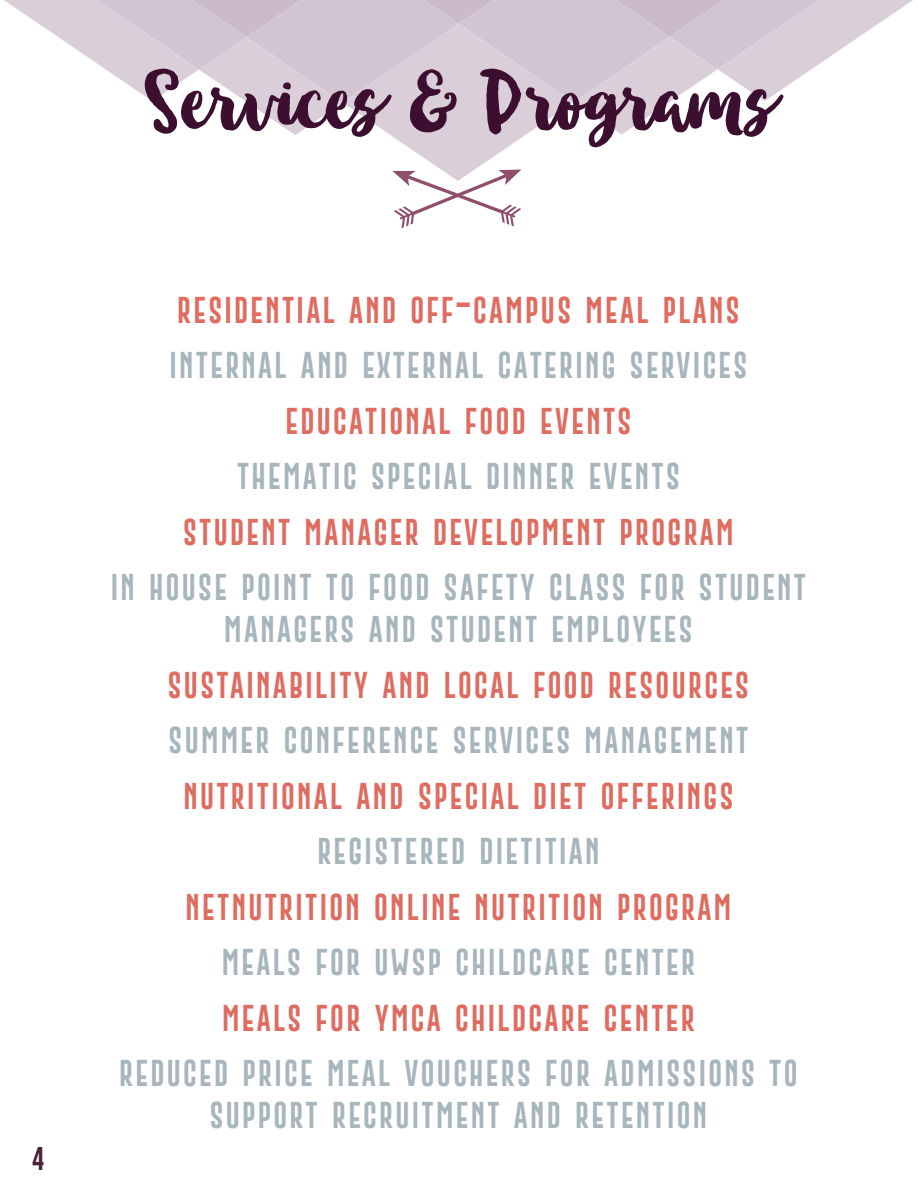
<style>
.page{position:relative;width:918px;height:1188px;background:#fff}
.page>*{position:absolute;margin:0;border:0;box-sizing:border-box;transform-origin:0 0}
.title_L{font:99px "Ink Bandits Script";letter-spacing:.015em;color:#3c0f30}
.subhead_R{font:27.3px/42px "Gobold Extra 2";letter-spacing:.085em;color:#a7b5bc;text-align:center}
.subhead_R-2{font:27.3px "Gobold Extra 2";letter-spacing:.085em;color:#de6c61}
.body_text_R{font:24px "Gobold Extra 2";color:#49223c}
.s1{font-size:39px}
</style>
<div class="page">
<svg style="left:4px;top:0;width:909px;height:228px"></svg>
<p class="body_text_R" style="left:32px;top:1144px;width:14px">4</p>
<p class="title_L" style="left:145px;top:61px;width:630px">Services &amp; Programs</p>
<p class="subhead_R-2" style="left:177px;top:292px;width:564px">RESIDENTIAL AND OFF<span class="s1">-</span>CAMPUS MEAL PLANS</p>
<p class="subhead_R" style="left:170px;top:345px;width:579px">INTERNAL AND EXTERNAL CATERING SERVICES</p>
<p class="subhead_R-2" style="left:286px;top:403px;width:347px">EDUCATIONAL FOOD EVENTS</p>
<p class="subhead_R" style="left:237px;top:456px;width:444px">THEMATIC SPECIAL DINNER EVENTS</p>
<p class="subhead_R-2" style="left:183px;top:514px;width:552px">STUDENT MANAGER DEVELOPMENT PROGRAM</p>
<p class="subhead_R" style="left:111px;top:567px;width:697px">IN HOUSE POINT TO FOOD SAFETY CLASS FOR STUDENT</p>
<p class="subhead_R" style="left:224px;top:609px;width:470px">MANAGERS AND STUDENT EMPLOYEES</p>
<p class="subhead_R-2" style="left:168px;top:667px;width:583px">SUSTAINABILITY AND LOCAL FOOD RESOURCES</p>
<p class="subhead_R" style="left:169px;top:720px;width:581px">SUMMER CONFERENCE SERVICES MANAGEMENT</p>
<p class="subhead_R-2" style="left:183px;top:778px;width:552px">NUTRITIONAL AND SPECIAL DIET OFFERINGS</p>
<p class="subhead_R" style="left:317px;top:831px;width:284px">REGISTERED DIETITIAN</p>
<p class="subhead_R-2" style="left:186px;top:889px;width:547px">NETNUTRITION ONLINE NUTRITION PROGRAM</p>
<p class="subhead_R" style="left:222px;top:942px;width:475px">MEALS FOR UWSP CHILDCARE CENTER</p>
<p class="subhead_R-2" style="left:222px;top:1000px;width:474px">MEALS FOR YMCA CHILDCARE CENTER</p>
<p class="subhead_R" style="left:119px;top:1053px;width:680px">REDUCED PRICE MEAL VOUCHERS FOR ADMISSIONS TO<br>SUPPORT RECRUITMENT AND RETENTION</p>
</div>
